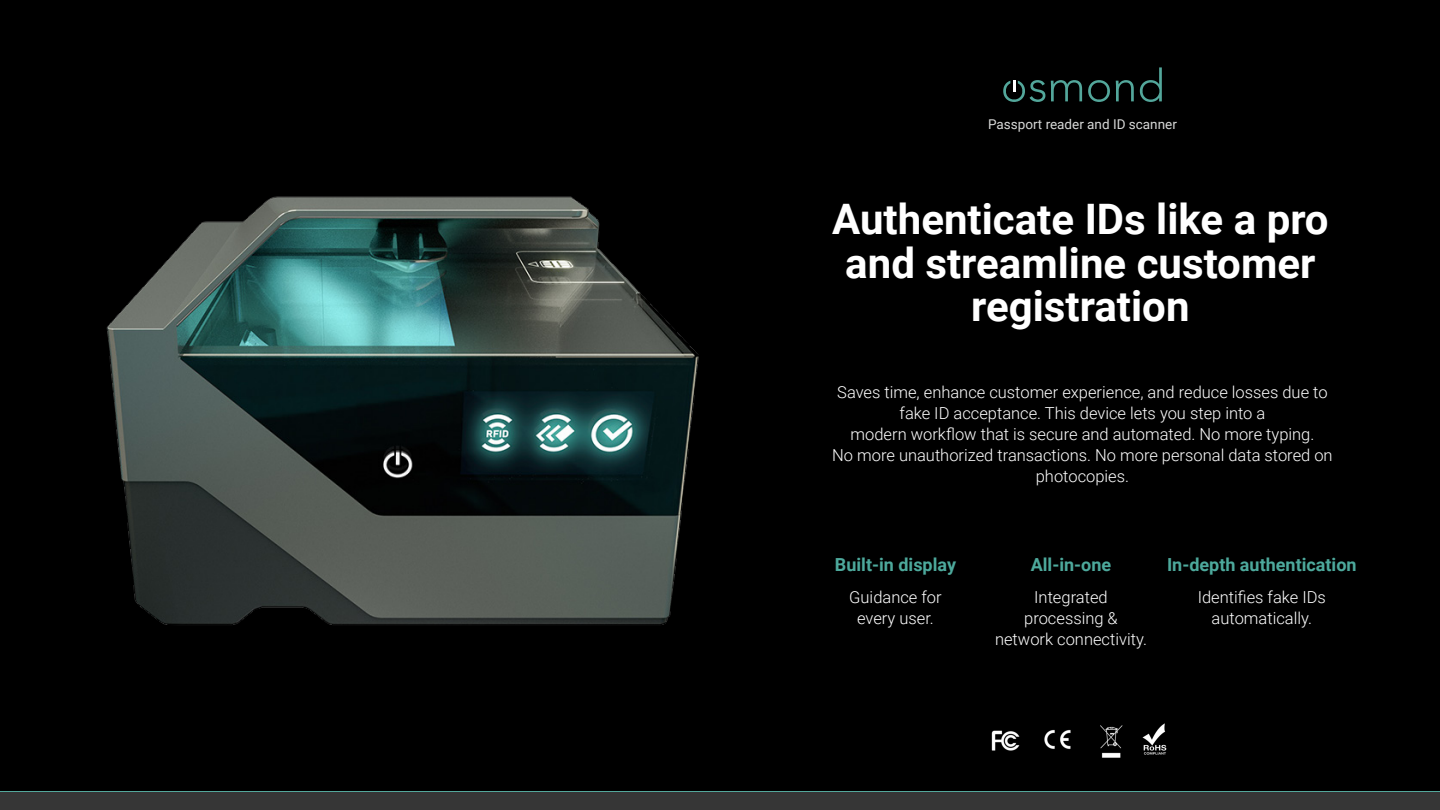
<style>
.page{position:relative;width:1440px;height:810px;background:#000}
.page>*{position:absolute;margin:0;border:0;box-sizing:border-box;transform-origin:0 0}
.t1{font:700 42px/43.5px "Roboto";color:#fff;text-align:center}
.t2{font:700 18px "Roboto";color:#4da99c}
.t3{font:300 16.5px/21px "Roboto";color:#fff;text-align:center}
.t4{font:13.5px "Roboto";color:#d8d9d8}
</style>
<div class="page">
<div style="left:0;top:791px;width:1440px;height:19px;background:#363636"></div>
<img style="left:991px;top:723px;width:176px;height:35px">
<img style="left:106px;top:196px;width:593px;height:429px">
<svg style="left:1051px;top:80px;width:31px;height:21px"></svg>
<svg style="left:1088px;top:80px;width:22px;height:22px"></svg>
<svg style="left:1116px;top:80px;width:18px;height:21px"></svg>
<svg style="left:1140px;top:67px;width:22px;height:35px"></svg>
<svg style="left:1003px;top:80px;width:42px;height:22px"></svg>
<p class="t4" style="left:988px;top:115px;width:190px">Passport reader and ID scanner</p>
<p class="t1" style="left:832px;top:196px;width:498px">Authenticate IDs like a pro and streamline customer registration</p>
<p class="t3" style="left:832px;top:381px;width:502px">Saves time, enhance customer experience, and reduce losses due to fake ID acceptance. This device lets you step into a<br>modern workflow that is secure and automated. No more typing.<br>No more unauthorized transactions. No more personal data stored on photocopies.</p>
<p class="t2" style="left:835px;top:552px;width:123px">Built-in display</p>
<p class="t2" style="left:1031px;top:552px;width:82px">All-in-one</p>
<p class="t3" style="left:995px;top:586px;width:153px">Integrated processing &amp; network connectivity.</p>
<p class="t3" style="left:849px;top:586px;width:94px">Guidance for every user.</p>
<p class="t2" style="left:1167px;top:552px;width:191px">In-depth authentication</p>
<p class="t3" style="left:1198px;top:586px;width:130px">Identifies fake IDs automatically.</p>
</div>
